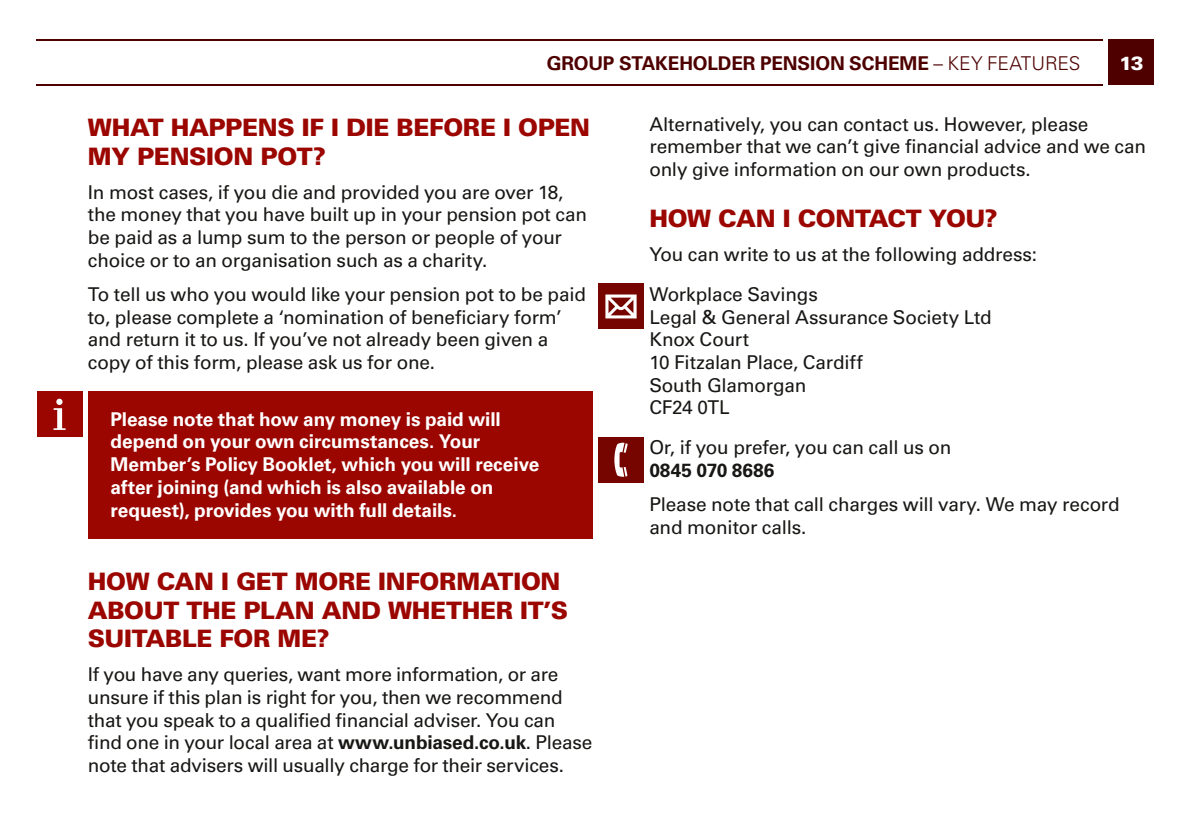
<style>
.page{position:relative;width:1191px;height:840px;background:#fff}
.page>*{position:absolute;margin:0;border:0;box-sizing:border-box;transform-origin:0 0}
.t1{font:900 24px/28.4px "Univers LT";letter-spacing:-.015em;color:#9b0600}
.t2{font:19px/22.6px "Univers LT";letter-spacing:-.01em;color:#181715}
.t3{font:700 19px/22.6px "Univers LT";letter-spacing:-.005em;color:#fff}
.t4{font:700 19px "Univers LT";letter-spacing:-.01em;color:#4e0000}
.t5{font:700 19px "Univers LT";letter-spacing:.005em;color:#181715}
.t6{font:900 19px "Univers LT";color:#fff}
.s1{font-weight:300}
.s2{font-weight:700}
</style>
<div class="page">
<div style="left:598px;top:283px;width:45px;height:46px;background:#760500"></div>
<svg style="left:605px;top:294px;width:31px;height:24px"></svg>
<div style="left:598px;top:437px;width:45px;height:45px;background:#760500"></div>
<svg style="left:614px;top:442px;width:14px;height:34px"></svg>
<div style="left:37px;top:391px;width:45px;height:46px;background:#9b0600"></div>
<div style="left:56px;top:398px;width:7px;height:7px;background:#fff;border-radius:50%"></div>
<svg style="left:53px;top:408px;width:13px;height:21px"></svg>
<div style="left:88px;top:391px;width:504px;height:148px;background:#9b0600"></div>
<div style="left:1108px;top:40px;width:46px;height:45px;background:#4e0000"></div>
<hr style="left:37px;top:40px;width:1066px;height:1px;background:#4e0000">
<hr style="left:37px;top:84px;width:1066px;height:1px;background:#4e0000">
<p class="t4" style="left:547px;top:56px;width:535px">Group stakeholder pension scheme <span class="s1">– KEY FEATURES</span></p>
<p class="t6" style="left:1119px;top:56px;width:26px">13</p>
<p class="t1" style="left:88px;top:116px;width:504px">WHAT HAPPENS IF I DIE BEFORE I OPEN<br>MY PENSION POT?</p>
<p class="t2" style="left:88px;top:182px;width:500px">In most cases, if you die and provided you are over 18, the money that you have built up in your pension pot can be paid as a lump sum to the person or people of your choice or to an organisation such as a charity.</p>
<p class="t2" style="left:88px;top:284px;width:499px">To tell us who you would like your pension pot to be paid to, please complete a ‘nomination of beneficiary form’ and return it to us. If you’ve not already been given a copy of this form, please ask us for one.</p>
<p class="t3" style="left:111px;top:409px;width:430px">please note that how any money is paid will depend on your own circumstances. Your member’s policy Booklet, which you will receive after joining (and which is also available on request), provides you with full details.</p>
<p class="t1" style="left:88px;top:570px;width:481px">HOW CAN I GET MORE INFORMATION<br>ABOUT THE PLAN AND WHETHER IT’S<br>SUITABLE FOR ME?</p>
<p class="t2" style="left:88px;top:664px;width:506px">If you have any queries, want more information, or are unsure if this plan is right for you, then we recommend that you speak to a qualified financial adviser. You can find one in your local area at <span class="s2">www.unbiased.co.uk</span>. Please note that advisers will usually charge for their services.</p>
<p class="t2" style="left:649px;top:114px;width:498px">Alternatively, you can contact us. However, please remember that we can’t give financial advice and we can only give information on our own products.</p>
<p class="t1" style="left:649px;top:207px;width:350px">HOW CAN I CONTACT YOU?</p>
<p class="t2" style="left:649px;top:236px;width:389px;line-height:39.6px">You can write to us at the following address:<br>Workplace Savings</p>
<p class="t2" style="left:649px;top:307px;width:344px">Legal &amp; General Assurance Society Ltd<br>Knox Court<br>10 Fitzalan Place, Cardiff<br>South Glamorgan<br>CF24 0TL</p>
<p class="t2" style="left:649px;top:437px;width:304px">Or, if you prefer, you can call us on</p>
<p class="t5" style="left:649px;top:463px;width:126px">0845 070 8686</p>
<p class="t2" style="left:649px;top:494px;width:472px">Please note that call charges will vary. We may record and monitor calls.</p>
</div>
